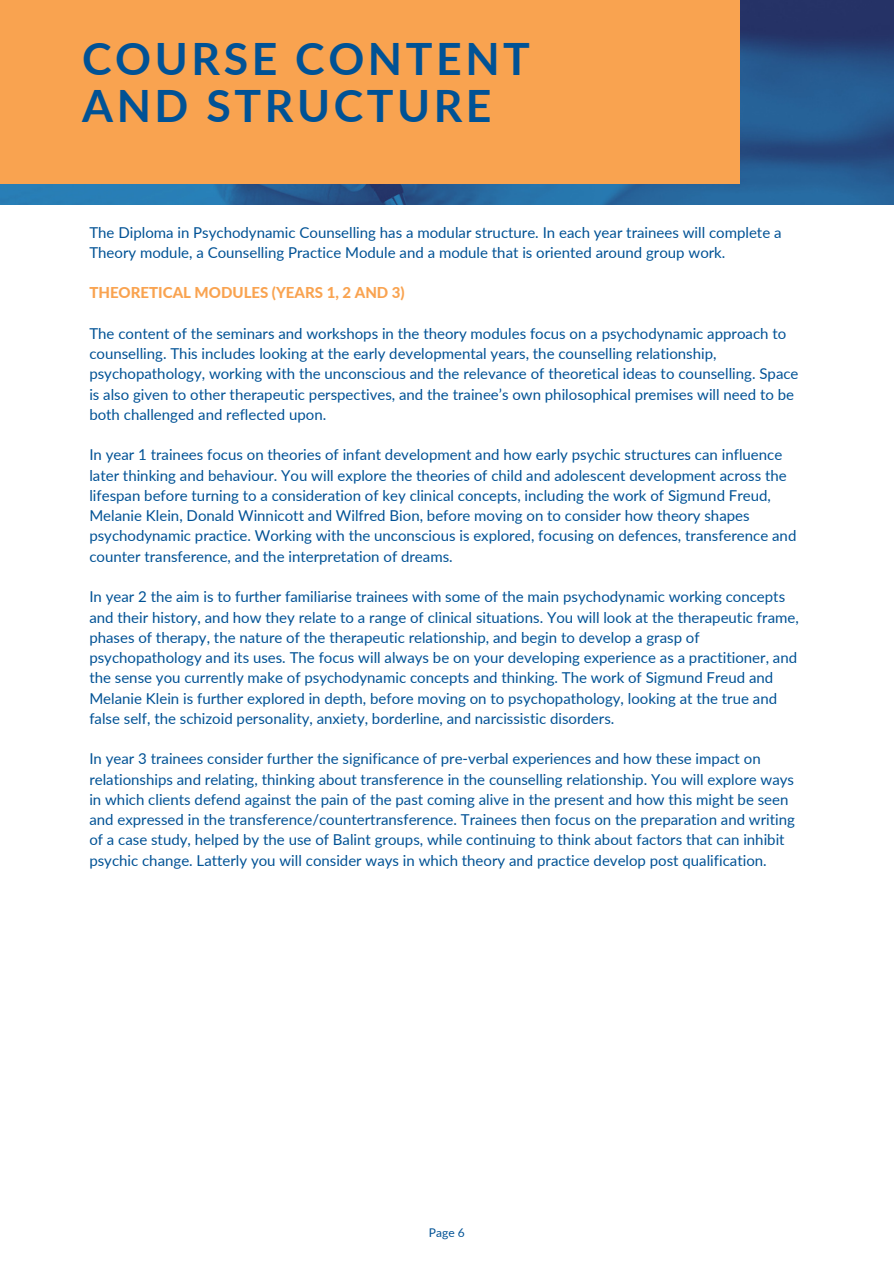
<style>
.page{position:relative;width:894px;height:1264px;background:#fff}
.page>*{position:absolute;margin:0;border:0;box-sizing:border-box;transform-origin:0 0}
.t1{font:700 44.55px/46.5px "Lato";letter-spacing:.08em;color:#005295}
.t2{font:15px/20.2px "Lato";color:#005295}
.t3{font:800 15px "Lato";color:#f9a350}
.t4{font:12px "Lato";color:#005295}
</style>
<div class="page">
<img style="left:0;top:0;width:893px;height:204px">
<div style="left:0;top:0;width:739px;height:184px;background:#f9a350"></div>
<h1 class="t1" style="left:82px;top:35px;width:449px">COURSE CONTENT<br>AND STRUCTURE</h1>
<h3 class="t2" style="left:89px;top:222px;width:693px">The Diploma in Psychodynamic Counselling has a modular structure. In each year trainees will complete a<br>Theory module, a Counselling Practice Module and a module that is oriented around group work.</h3>
<h2 class="t3" style="left:89px;top:283px;width:317px">THEORETICAL MODULES (YEARS 1, 2 AND 3)</h2>
<h3 class="t2" style="left:89px;top:323px;width:710px">The content of the seminars and workshops in the theory modules focus on a psychodynamic approach to counselling. This includes looking at the early developmental years, the counselling relationship, psychopathology, working with the unconscious and the relevance of theoretical ideas to counselling. Space is also given to other therapeutic perspectives, and the trainee’s own philosophical premises will need to be both challenged and reflected upon.</h3>
<h3 class="t2" style="left:89px;top:444px;width:708px">In year 1 trainees focus on theories of infant development and how early psychic structures can influence later thinking and behaviour. You will explore the theories of child and adolescent development across the lifespan before turning to a consideration of key clinical concepts, including the work of Sigmund Freud, Melanie Klein, Donald Winnicott and Wilfred Bion, before moving on to consider how theory shapes psychodynamic practice. Working with the unconscious is explored, focusing on defences, transference and counter transference, and the interpretation of dreams.</h3>
<h3 class="t2" style="left:89px;top:586px;width:710px">In year 2 the aim is to further familiarise trainees with some of the main psychodynamic working concepts and their history, and how they relate to a range of clinical situations. You will look at the therapeutic frame, phases of therapy, the nature of the therapeutic relationship, and begin to develop a grasp of psychopathology and its uses. The focus will always be on your developing experience as a practitioner, and the sense you currently make of psychodynamic concepts and thinking. The work of Sigmund Freud and Melanie Klein is further explored in depth, before moving on to psychopathology, looking at the true and false self, the schizoid personality, anxiety, borderline, and narcissistic disorders.</h3>
<h3 class="t2" style="left:89px;top:748px;width:707px">In year 3 trainees consider further the significance of pre-verbal experiences and how these impact on relationships and relating, thinking about transference in the counselling relationship. You will explore ways in which clients defend against the pain of the past coming alive in the present and how this might be seen and expressed in the transference/countertransference. Trainees then focus on the preparation and writing of a case study, helped by the use of Balint groups, while continuing to think about factors that can inhibit psychic change. Latterly you will consider ways in which theory and practice develop post qualification.</h3>
<p class="t4" style="left:429px;top:1224px;width:37px">Page 6</p>
</div>
